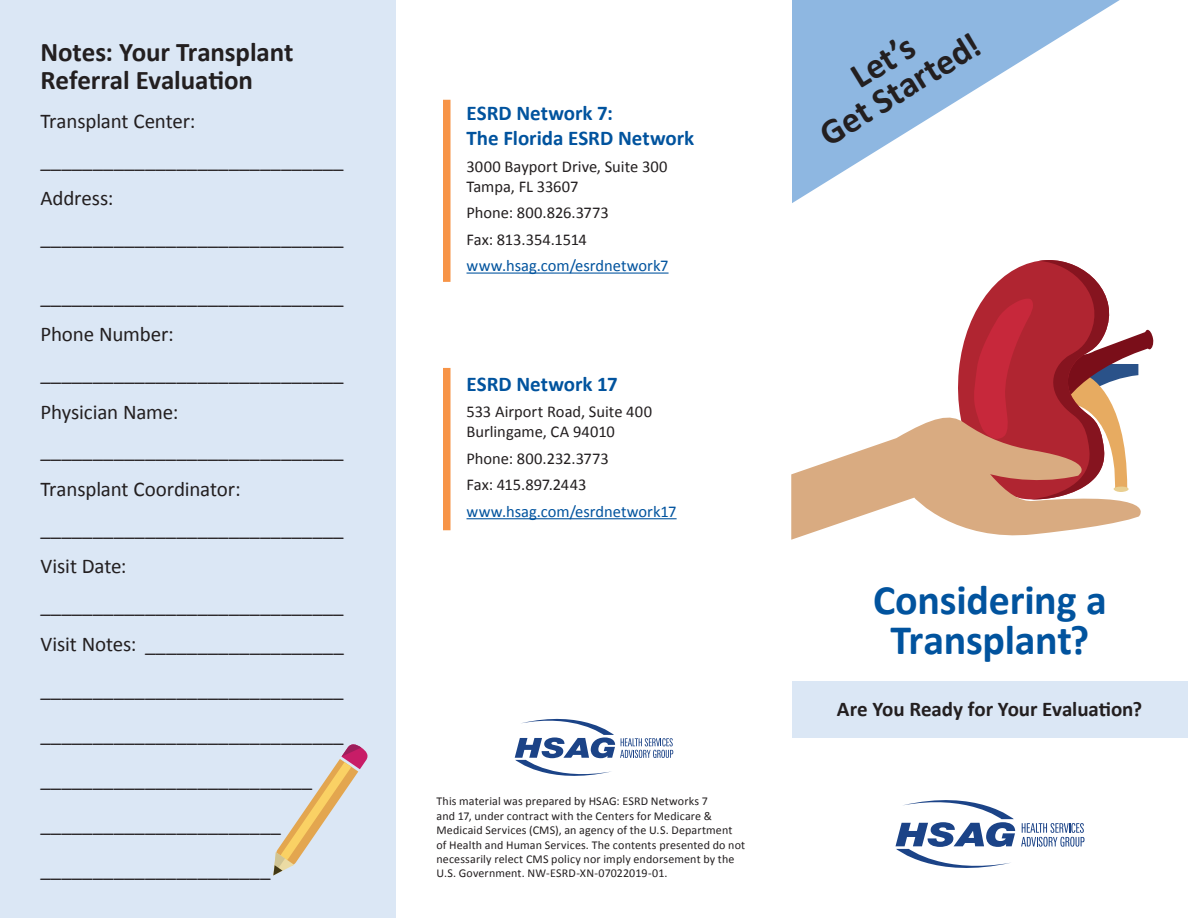
<style>
.page{position:relative;width:1188px;height:918px;background:#fff}
.page>*{position:absolute;margin:0;border:0;box-sizing:border-box;transform-origin:0 0}
.t1{font:700 42px/40.5px "Calibri";letter-spacing:-.005em;color:#01539e;text-align:center}
.t2{font:700 36px/33px "Calibri";color:#231f20;text-align:center}
.t3{font:700 27px/28.5px "Calibri";letter-spacing:-.005em;color:#231f20}
.t4{font:21px/38.7px "Calibri";letter-spacing:-.01em;color:#231f20}
.t5{font:700 21px "Calibri";color:#01539e}
.t6{font:700 21px "Calibri";letter-spacing:-.005em;color:#231f20}
.t7{font:16.5px "Calibri";color:#231f20}
.t8{font:16.5px "Calibri";color:#01539e}
.t9{font:12px/14.4px "Calibri";letter-spacing:.01em;color:#231f20}
</style>
<div class="page">
<div style="left:0;top:0;width:396px;height:918px;background:#dbe7f5"></div>
<hr style="left:467px;top:273px;width:202px;height:1px;background:#01539e">
<hr style="left:467px;top:518px;width:210px;height:1px;background:#01539e">
<svg style="left:896px;top:800px;width:119px;height:68px"></svg>
<svg style="left:1021px;top:823px;width:63px;height:24px"></svg>
<svg style="left:515px;top:719px;width:158px;height:57px"></svg>
<div style="left:443px;top:100px;width:8px;height:182px;background:#f79447"></div>
<div style="left:443px;top:368px;width:8px;height:162px;background:#f79447"></div>
<svg style="left:792px;top:0;width:328px;height:203px;fill:#8eb7e1"></svg>
<div style="left:792px;top:681px;width:396px;height:57px;background:#dbe7f5"></div>
<svg style="left:273px;top:744px;width:95px;height:131px"></svg>
<svg style="left:958px;top:260px;width:195px;height:153px"></svg>
<svg style="left:791px;top:413px;width:350px;height:127px;fill:#d9ab81"></svg>
<h2 class="t3" style="left:40px;top:38px;width:254px">Notes: Your Transplant<br>Referral Evaluation</h2>
<p class="t4" style="left:40px;top:102px;width:305px">Transplant Center: _____________________________<br>Address: _____________________________</p>
<p class="t4" style="left:40px;top:276px;width:305px">_____________________________<br>Phone Number: _____________________________<br>Physician Name: _____________________________<br>Transplant Coordinator: _____________________________<br>Visit Date: _____________________________<br>Visit Notes: ___________________</p>
<p class="t4" style="left:41px;top:666px;width:305px;line-height:45px">_____________________________ _____________________________ __________________________ _______________________ ______________________</p>
<p class="t5" style="left:467px;top:100px;width:148px">ESRD Network 7:</p>
<p class="t5" style="left:467px;top:125px;width:229px">The Florida ESRD Network</p>
<p class="t7" style="left:467px;top:156px;width:203px">3000 Bayport Drive, Suite 300</p>
<p class="t7" style="left:467px;top:176px;width:113px">Tampa, FL 33607</p>
<p class="t7" style="left:467px;top:202px;width:144px">Phone: 800.826.3773</p>
<p class="t7" style="left:467px;top:229px;width:122px">Fax: 813.354.1514</p>
<p class="t8" style="left:467px;top:255px;width:204px">www.hsag.com/esrdnetwork7</p>
<p class="t5" style="left:467px;top:371px;width:153px">ESRD Network 17</p>
<p class="t7" style="left:467px;top:402px;width:187px">533 Airport Road, Suite 400</p>
<p class="t7" style="left:467px;top:421px;width:150px">Burlingame, CA 94010</p>
<p class="t7" style="left:467px;top:448px;width:144px">Phone: 800.232.3773</p>
<p class="t7" style="left:467px;top:474px;width:121px">Fax: 415.897.2443</p>
<p class="t8" style="left:467px;top:501px;width:212px">www.hsag.com/esrdnetwork17</p>
<p class="t9" style="left:436px;top:794px;width:310px">This material was prepared by HSAG: ESRD Networks 7<br>and 17, under contract with the Centers for Medicare &amp; Medicaid Services (CMS), an agency of the U.S. Department of Health and Human Services. The contents presented do not necessarily relect CMS policy nor imply endorsement by the U.S. Government. NW-ESRD-XN-07022019-01.</p>
<p class="t2" style="left:797px;top:95px;width:183px;rotate:-32deg">Let’s<br>Get Started!</p>
<h1 class="t1" style="left:873px;top:580px;width:235px">Considering a<br>Transplant?</h1>
<p class="t6" style="left:837px;top:695px;width:307px">Are You Ready for Your Evaluation?</p>
</div>
